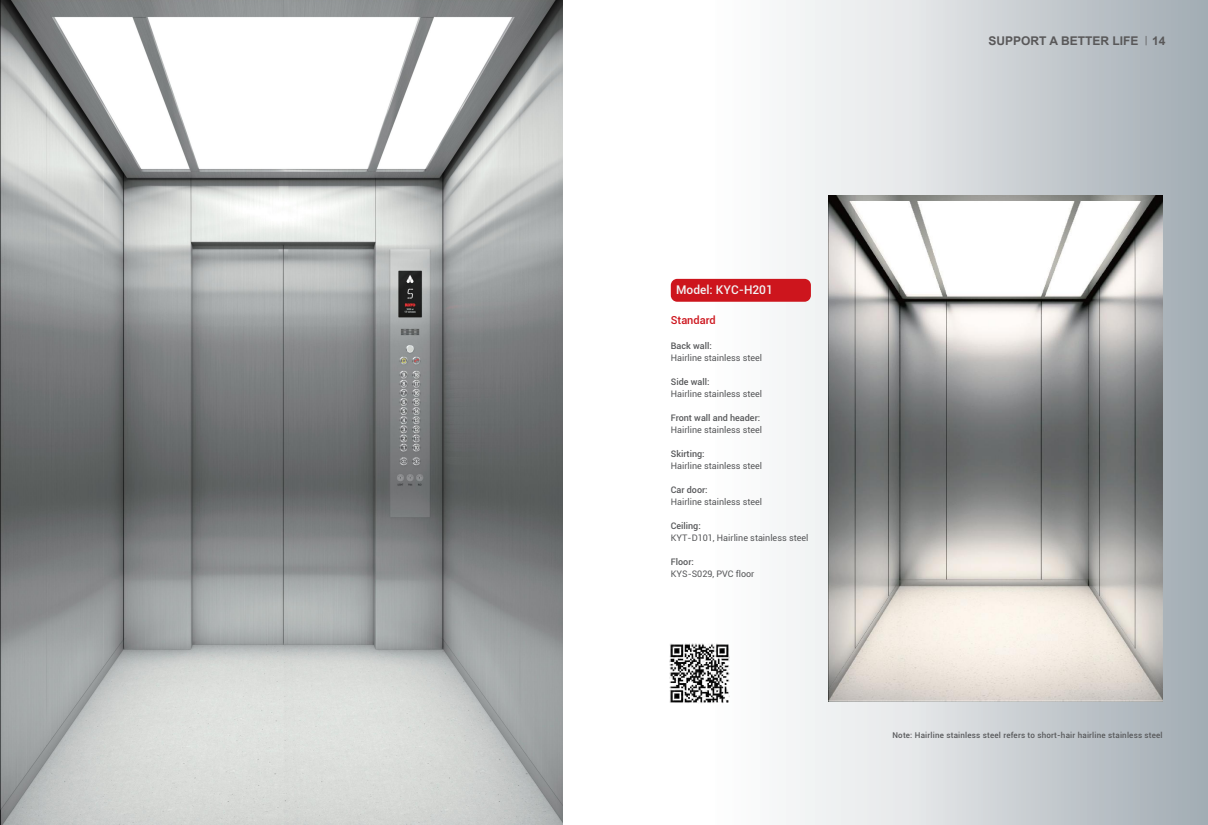
<style>
.page{position:relative;width:1208px;height:825px;background:#fff}
.page>*{position:absolute;margin:0;border:0;box-sizing:border-box;transform-origin:0 0}
.t1{font:700 12px "Arial";color:#595859}
.t2{font:500 12px "Roboto";color:#f2f3f4}
.t3{font:500 11px "Roboto";color:#cd151d}
.t4{font:9px "Roboto";color:#57585a}
.t5{font:500 9px "Roboto";color:#57585a}
.t6{font:500 8px "Roboto";letter-spacing:.025em;color:#57585a}
</style>
<div class="page">
<div style="left:603px;top:0;width:605px;height:825px;background:linear-gradient(to right,#fff,#aab3b9)"></div>
<img style="left:828px;top:196px;width:334px;height:504px">
<div style="left:671px;top:279px;width:140px;height:23px;background:#cd151d;border-radius:6px"></div>
<img style="left:669px;top:643px;width:60px;height:60px">
<img style="left:0;top:0;width:562px;height:825px">
<h1 class="t1" style="left:988px;top:32px;width:178px">SUPPORT A BETTER LIFE 14</h1>
<h1 class="t2" style="left:676px;top:281px;width:98px">Model: KYC-H201</h1>
<p class="t3" style="left:671px;top:312px;width:47px">Standard</p>
<p class="t5" style="left:671px;top:340px;width:42px">Back wall:</p>
<p class="t4" style="left:671px;top:352px;width:93px">Hairline stainless steel</p>
<p class="t5" style="left:671px;top:376px;width:40px">Side wall:</p>
<p class="t4" style="left:671px;top:388px;width:93px">Hairline stainless steel</p>
<p class="t5" style="left:671px;top:412px;width:91px">Front wall and header:</p>
<p class="t4" style="left:671px;top:424px;width:93px">Hairline stainless steel</p>
<p class="t5" style="left:671px;top:448px;width:35px">Skirting:</p>
<p class="t4" style="left:671px;top:460px;width:93px">Hairline stainless steel</p>
<p class="t5" style="left:671px;top:484px;width:38px">Car door:</p>
<p class="t4" style="left:671px;top:496px;width:93px">Hairline stainless steel</p>
<p class="t5" style="left:671px;top:520px;width:32px">Ceiling:</p>
<p class="t4" style="left:671px;top:532px;width:139px">KYT-D101, Hairline stainless steel</p>
<p class="t5" style="left:671px;top:556px;width:25px">Floor:</p>
<p class="t4" style="left:671px;top:568px;width:85px">KYS-S029, PVC floor</p>
<p class="t6" style="left:892px;top:730px;width:272px">Note: Hairline stainless steel refers to short-hair hairline stainless steel</p>
</div>
